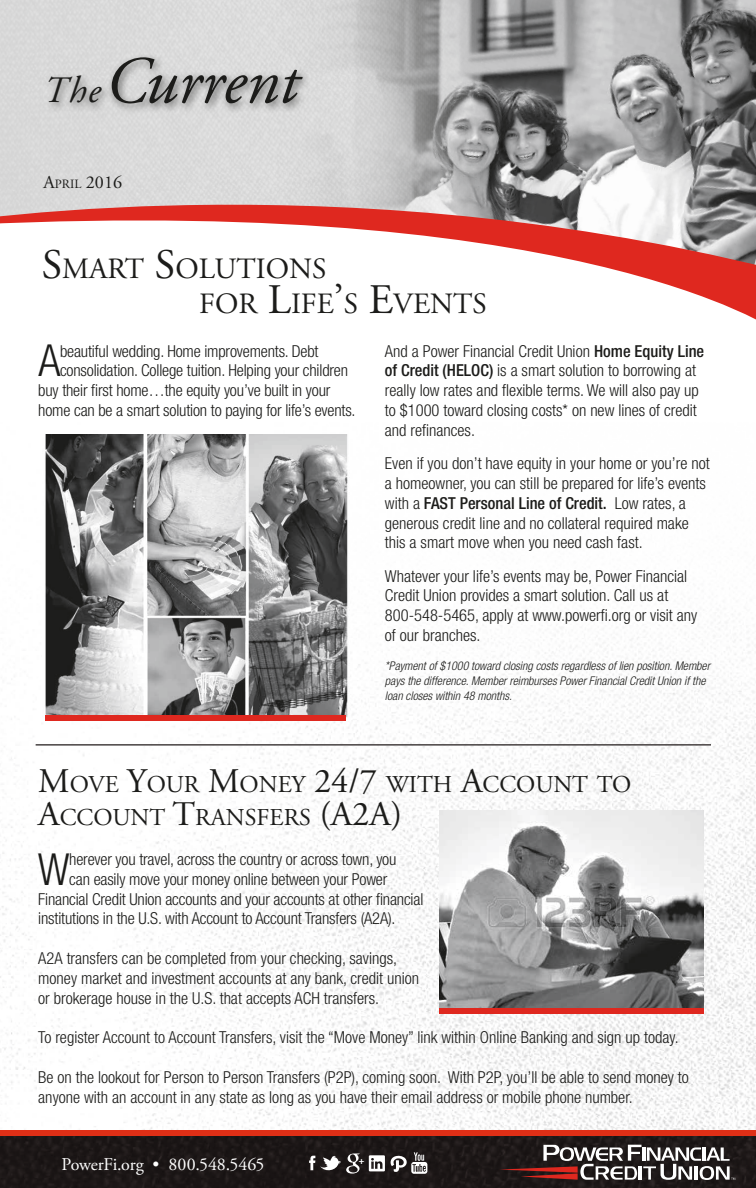
<style>
.page{position:relative;width:756px;height:1188px;background:#fff}
.page>*{position:absolute;margin:0;border:0;box-sizing:border-box;transform-origin:0 0}
.t1{font:italic 66.6px "Adobe Garamond";color:#1c1c1a}
.t2{font:300 condensed 44.25px "Helvetica Neue";color:#1c1c1a}
.t3{font:29.4px/35.1px "Adobe Garamond";color:#1c1c1a}
.t4{font:24.15px/33.6px "Adobe Garamond";color:#1c1c1a}
.t5{font:18.15px "Adobe Garamond";color:#1c1c1a}
.t6{font:18px "Adobe Garamond Pro";letter-spacing:-.005em;color:#fff}
.t7{font:300 condensed 16.5px/19.8px "Helvetica Neue";color:#1c1c1a}
.t8{font:italic 300 condensed 12px/15px "Helvetica Neue";color:#1c1c1a}
.t9{font:700 12px "Adobe Garamond Pro";color:#fff}
.s1{font-size:37.2px}
.s2{font-size:12.75px}
.s3{font-size:42px}
.s4{font-weight:500}
.s5{font-size:34.5px}
</style>
<div class="page">
<img style="left:0;top:614px;width:756px;height:516px">
<div style="left:0;top:1130px;width:756px;height:17px;background:#df2f16"></div>
<div style="left:0;top:1136px;width:756px;height:52px;background:#1c1716"></div>
<img style="left:237px;top:0;width:519px;height:154px">
<svg style="left:0;top:154px;width:756px;height:166px"></svg>
<div style="left:45px;top:53px;width:269px;height:62px;background:#1c1c1a;opacity:.6"></div>
<svg style="left:369px;top:1152px;width:58px;height:22px"></svg>
<svg style="left:309px;top:1153px;width:51px;height:21px"></svg>
<svg style="left:499px;top:1145px;width:236px;height:35px"></svg>
<img style="left:440px;top:811px;width:264px;height:197px">
<hr style="left:36px;top:744px;width:675px;height:2px;background:#474242">
<div style="left:440px;top:1008px;width:264px;height:6px;background:#df281f"></div>
<img style="left:42px;top:434px;width:307px;height:287px">
<div style="left:46px;top:715px;width:300px;height:6px;background:#df281f"></div>
<h1 class="t1" style="left:44px;top:46px;width:256px"><span class="s1">The</span> Current</h1>
<p class="t5" style="left:44px;top:172px;width:80px">A<span class="s2">PRIL</span> 2016</p>
<h3 class="t3" style="left:199px;top:252px;width:286px;text-indent:-158px"><span class="s3">S</span>MART <span class="s3">S</span>OLUTIONS<br>FOR <span class="s3">L</span>IFE<span class="s3">’</span>S <span class="s3">E</span>VENTS</h3>
<h2 class="t2" style="left:38px;top:335px;width:24px">A</h2>
<p class="t7" style="left:60px;top:341px;width:260px">beautiful wedding. Home improvements. Debt</p>
<p class="t7" style="left:385px;top:341px;width:321px">And a Power Financial Credit Union <span class="s4">Home Equity Line of Credit (HELOC)</span> is a smart solution to borrowing at really low rates and flexible terms. We will also pay up to $1000 toward closing costs* on new lines of credit and refinances.</p>
<p class="t7" style="left:385px;top:453px;width:326px">Even if you don’t have equity in your home or you’re not a homeowner, you can still be prepared for life’s events with a <span class="s4">FAST Personal Line of Credit.</span> Low rates, a generous credit line and no collateral required make this a smart move when you need cash fast.</p>
<p class="t7" style="left:385px;top:566px;width:314px">Whatever your life’s events may be, Power Financial Credit Union provides a smart solution. Call us at 800-548-5465, apply at www.powerfi.org or visit any of our branches.</p>
<p class="t8" style="left:385px;top:658px;width:327px">*Payment of $1000 toward closing costs regardless of lien position. Member pays the difference. Member reimburses Power Financial Credit Union if the loan closes within 48 months.</p>
<p class="t7" style="left:60px;top:361px;width:290px">consolidation. College tuition. Helping your children</p>
<p class="t7" style="left:38px;top:380px;width:294px">buy their first home…the equity you’ve built in your</p>
<p class="t7" style="left:38px;top:400px;width:319px">home can be a smart solution to paying for life’s events.</p>
<h3 class="t4" style="left:38px;top:768px;width:594px"><span class="s5">M</span>OVE <span class="s5">Y</span>OUR <span class="s5">M</span>ONEY <span class="s5">24/7</span> WITH <span class="s5">A</span>CCOUNT TO<br><span class="s5">A</span>CCOUNT <span class="s5">T</span>RANSFERS <span class="s5">(A2A)</span></h3>
<h2 class="t2" style="left:38px;top:844px;width:33px">W</h2>
<p class="t7" style="left:69px;top:849px;width:329px">herever you travel, across the country or across town, you</p>
<p class="t7" style="left:69px;top:869px;width:320px">can easily move your money online between your Power</p>
<p class="t7" style="left:38px;top:889px;width:387px">Financial Credit Union accounts and your accounts at other financial</p>
<p class="t7" style="left:38px;top:909px;width:359px">institutions in the U.S. with Account to Account Transfers (A2A).</p>
<p class="t7" style="left:38px;top:948px;width:382px">A2A transfers can be completed from your checking, savings, money market and investment accounts at any bank, credit union or brokerage house in the U.S. that accepts ACH transfers.</p>
<p class="t7" style="left:38px;top:1027px;width:642px">To register Account to Account Transfers, visit the “Move Money” link within Online Banking and sign up today.</p>
<p class="t7" style="left:38px;top:1067px;width:652px">Be on the lookout for Person to Person Transfers (P2P), coming soon. With P2P, you’ll be able to send money to anyone with an account in any state as long as you have their email address or mobile phone number.</p>
<p class="t6" style="left:62px;top:1153px;width:204px">PowerFi.org • 800.548.5465</p>
<p class="t9" style="left:359px;top:1154px;width:8px">+</p>
</div>
